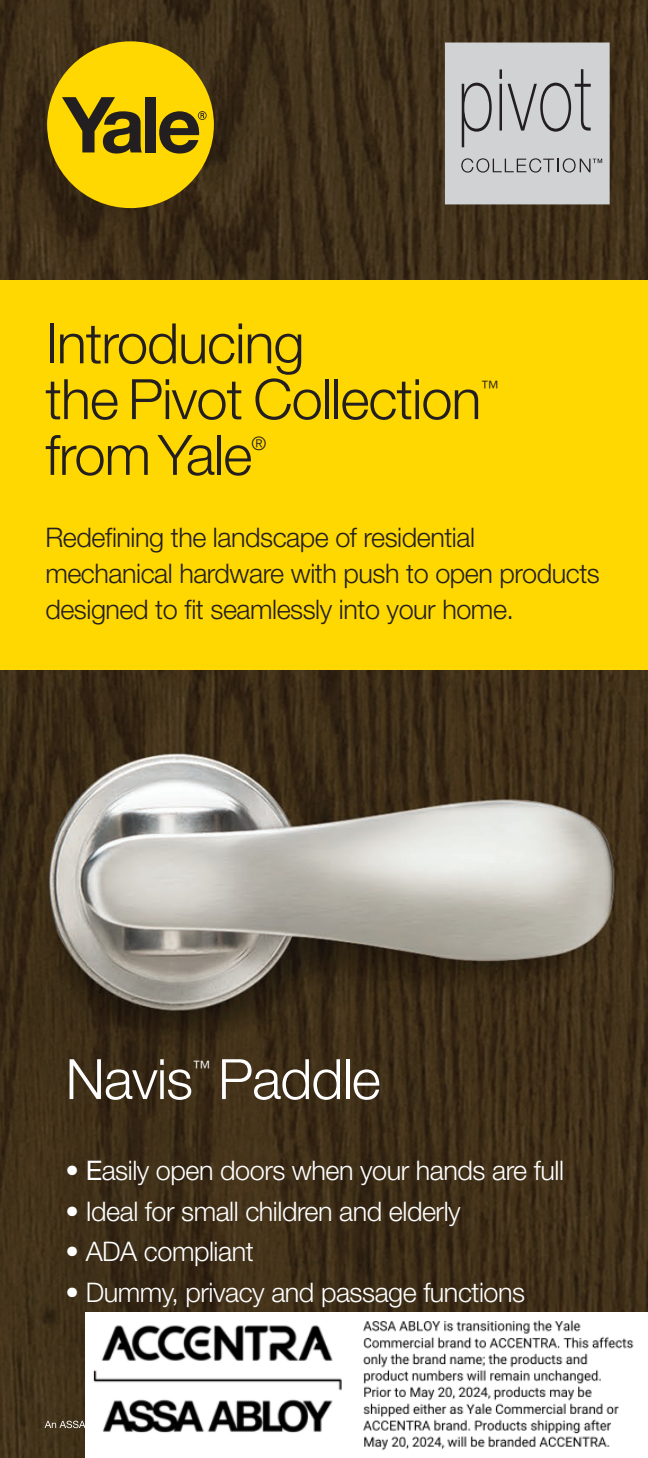
<style>
.page{position:relative;width:648px;height:1458px;background:#fff}
.page>*{position:absolute;margin:0;border:0;box-sizing:border-box;transform-origin:0 0}
.t1{font:300 55.8px/55.8px "Helvetica Neue LT Std";letter-spacing:-.015em;color:#231f20}
.t2{font:300 55.8px "Helvetica Neue LT Std";letter-spacing:-.015em;color:#fff}
.t3{font:300 27px "Helvetica Neue LT Std";letter-spacing:-.015em;color:#fff}
.t4{font:300 27px/36px "Helvetica Neue LT Std";letter-spacing:-.015em;color:#231f20}
.t5{font:300 18.68px "Helvetica Neue LT Std";color:#231f20}
.t6{font:300 18.68px "Helvetica Neue LT Std";color:#fff}
.s1{font-weight:400}
</style>
<div class="page">
<img style="left:0;top:0;width:648px;height:1458px">
<svg style="left:45px;top:1421px;width:41px;height:9px"></svg>
<div style="left:445px;top:43px;width:165px;height:161px;background:#d1d2d4"></div>
<svg style="left:462px;top:83px;width:30px;height:64px"></svg>
<hr style="left:500px;top:84px;width:2px;height:47px;background:#231f20">
<svg style="left:500px;top:69px;width:2px;height:10px"></svg>
<svg style="left:508px;top:69px;width:83px;height:63px"></svg>
<svg style="left:461px;top:158px;width:141px;height:15px"></svg>
<div style="left:47px;top:41px;width:167px;height:167px;background:#ffd801;border-radius:50%"></div>
<svg style="left:62px;top:97px;width:80px;height:57px"></svg>
<div style="left:145px;top:97px;width:11px;height:55px;background:#231f20"></div>
<svg style="left:148px;top:111px;width:59px;height:43px"></svg>
<div style="left:0;top:281px;width:648px;height:389px;background:#ffd801"></div>
<img style="left:86px;top:1313px;width:562px;height:145px">
<h1 class="t1" style="left:45px;top:314px;width:438px">Introducing<br>the Pivot Collection</h1>
<p class="t5" style="left:480px;top:376px;width:20px">™</p>
<h1 class="t1" style="left:45px;top:426px;width:208px">fromYale</h1>
<p class="t5" style="left:251px;top:432px;width:16px">®</p>
<p class="t4" style="left:45px;top:519px;width:556px">Redefining the landscape of residential mechanical hardware with push to open products designed to fit seamlessly into your home.</p>
<h1 class="t2" style="left:66px;top:1045px;width:317px">Navis Paddle</h1>
<p class="t6" style="left:192px;top:1056px;width:20px">™</p>
<p class="t3" style="left:66px;top:1154px;width:500px"><span class="s1">• E</span>asily open doors when your hands are full</p>
<p class="t3" style="left:66px;top:1194px;width:397px">• Ideal for small children and elderly</p>
<p class="t3" style="left:66px;top:1235px;width:190px">• ADA compliant</p>
<p class="t3" style="left:66px;top:1275px;width:461px">• Dummy, privacy and passage functions</p>
</div>
